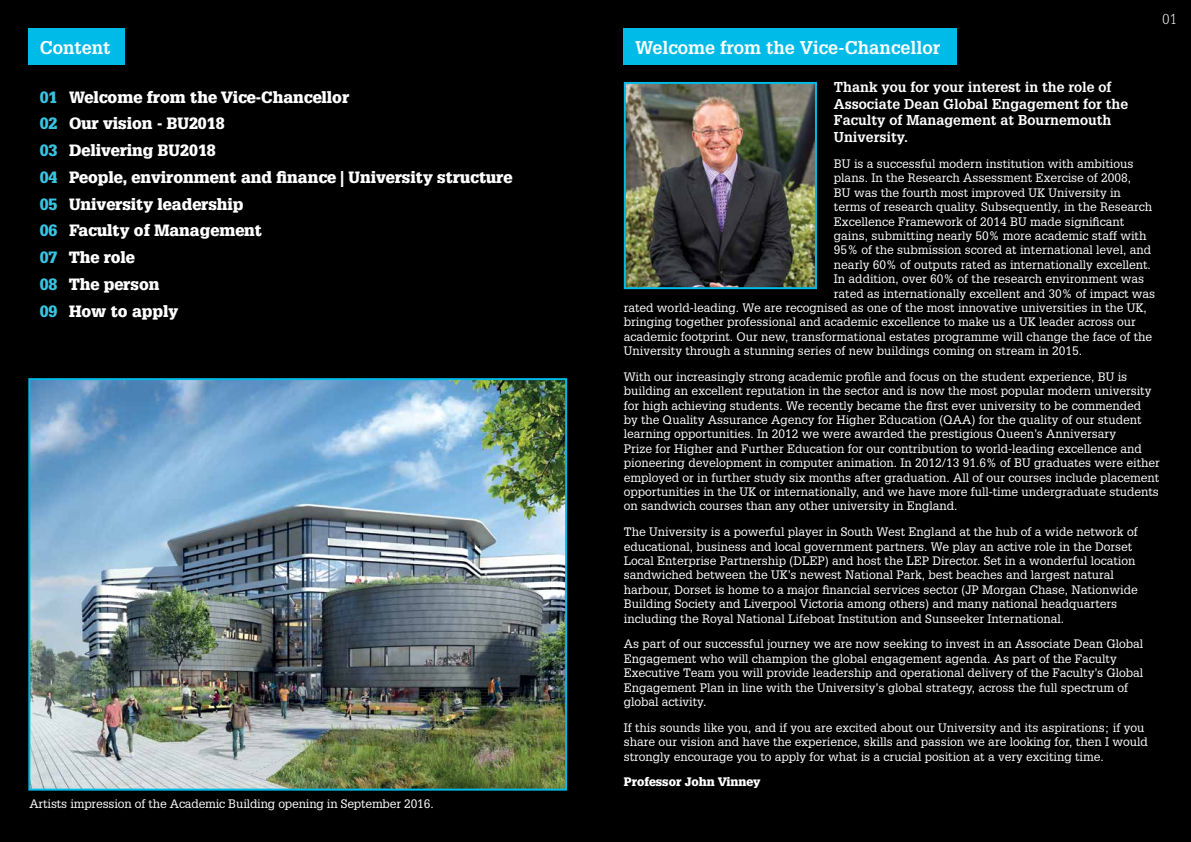
<style>
.page{position:relative;width:1191px;height:842px;background:#000}
.page>*{position:absolute;margin:0;border:0;box-sizing:border-box;transform-origin:0 0}
.t1{font:700 18px "Glypha LT Std";color:#fff}
.t2{font:900 16px/26.8px "Glypha LT Std";color:#fff}
.t3{font:700 14px/16.8px "Glypha LT Std";color:#fff}
.t4{font:300 14px "Glypha LT Std";color:#fff}
.t5{font:12px/14.4px "Glypha LT Std";color:#fff}
.t6{font:900 12px "Glypha LT Std";color:#fff}
.s1{color:#38c4e3}
</style>
<div class="page">
<div style="left:624px;top:28px;width:333px;height:37px;background:#00bbe7"></div>
<div style="left:28px;top:28px;width:97px;height:37px;background:#00bbe7"></div>
<img style="left:31px;top:381px;width:533px;height:407px">
<div style="left:28px;top:378px;width:539px;height:413px;border:2px solid #00bbe7"></div>
<img style="left:627px;top:85px;width:187px;height:201px">
<div style="left:624px;top:82px;width:193px;height:207px;border:2px solid #00bbe7"></div>
<h1 class="t1" style="left:40px;top:36px;width:72px">Content</h1>
<h1 class="t1" style="left:635px;top:36px;width:306px">Welcome from the Vice-Chancellor</h1>
<p class="t4" style="left:1162px;top:11px;width:16px">01</p>
<h2 class="t2" style="left:40px;top:83px;width:474px"><span class="s1">01</span> Welcome from the Vice-Chancellor<br><span class="s1">02</span> Our vision - BU2018<br><span class="s1">03</span> Delivering BU2018<br><span class="s1">04</span> People, environment and finance | University structure<br><span class="s1">05</span> University leadership<br><span class="s1">06</span> Faculty of Management<br><span class="s1">07</span> The role<br><span class="s1">08</span> The person<br><span class="s1">09</span> How to apply</h2>
<p class="t5" style="left:29px;top:796px;width:406px">Artists impression of the Academic Building opening in September 2016.</p>
<p class="t3" style="left:834px;top:78px;width:296px">Thank you for your interest in the role of Associate Dean Global Engagement for the Faculty of Management at Bournemouth University.</p>
<p class="t5" style="left:834px;top:156px;width:301px">BU is a successful modern institution with ambitious</p>
<p class="t5" style="left:834px;top:171px;width:299px">plans. In the Research Assessment Exercise of 2008,</p>
<p class="t5" style="left:834px;top:185px;width:288px">BU was the fourth most improved UK University in</p>
<p class="t5" style="left:834px;top:199px;width:320px">terms of research quality. Subsequently, in the Research</p>
<p class="t5" style="left:834px;top:214px;width:292px">Excellence Framework of 2014 BU made significant</p>
<p class="t5" style="left:834px;top:228px;width:314px">gains, submitting nearly 50% more academic staff with</p>
<p class="t5" style="left:834px;top:243px;width:318px">95% of the submission scored at international level, and</p>
<p class="t5" style="left:834px;top:257px;width:318px">nearly 60% of outputs rated as internationally excellent.</p>
<p class="t5" style="left:834px;top:271px;width:312px">In addition, over 60% of the research environment was</p>
<p class="t5" style="left:834px;top:286px;width:323px">rated as internationally excellent and 30% of impact was</p>
<p class="t5" style="left:624px;top:300px;width:524px">rated world-leading. We are recognised as one of the most innovative universities in the UK,</p>
<p class="t5" style="left:624px;top:315px;width:513px">bringing together professional and academic excellence to make us a UK leader across our</p>
<p class="t5" style="left:624px;top:329px;width:530px">academic footprint. Our new, transformational estates programme will change the face of the</p>
<p class="t5" style="left:624px;top:343px;width:460px">University through a stunning series of new buildings coming on stream in 2015.</p>
<p class="t5" style="left:624px;top:369px;width:537px">With our increasingly strong academic profile and focus on the student experience, BU is building an excellent reputation in the sector and is now the most popular modern university for high achieving students. We recently became the first ever university to be commended<br>by the Quality Assurance Agency for Higher Education (QAA) for the quality of our student learning opportunities. In 2012 we were awarded the prestigious Queen’s Anniversary<br>Prize for Higher and Further Education for our contribution to world-leading excellence and pioneering development in computer animation. In 2012/13 91.6% of BU graduates were either employed or in further study six months after graduation. All of our courses include placement opportunities in the UK or internationally, and we have more full-time undergraduate students on sandwich courses than any other university in England.</p>
<p class="t5" style="left:624px;top:524px;width:515px">The University is a powerful player in South West England at the hub of a wide network of educational, business and local government partners. We play an active role in the Dorset Local Enterprise Partnership (DLEP) and host the LEP Director. Set in a wonderful location sandwiched between the UK’s newest National Park, best beaches and largest natural harbour, Dorset is home to a major financial services sector (JP Morgan Chase, Nationwide Building Society and Liverpool Victoria among others) and many national headquarters including the Royal National Lifeboat Institution and Sunseeker International.</p>
<p class="t5" style="left:624px;top:637px;width:521px">As part of our successful journey we are now seeking to invest in an Associate Dean Global Engagement who will champion the global engagement agenda. As part of the Faculty Executive Team you will provide leadership and operational delivery of the Faculty’s Global Engagement Plan in line with the University’s global strategy, across the full spectrum of global activity.</p>
<p class="t5" style="left:624px;top:720px;width:525px">If this sounds like you, and if you are excited about our University and its aspirations; if you share our vision and have the experience, skills and passion we are looking for, then I would strongly encourage you to apply for what is a crucial position at a very exciting time.</p>
<p class="t6" style="left:624px;top:775px;width:138px">Professor John Vinney</p>
</div>
